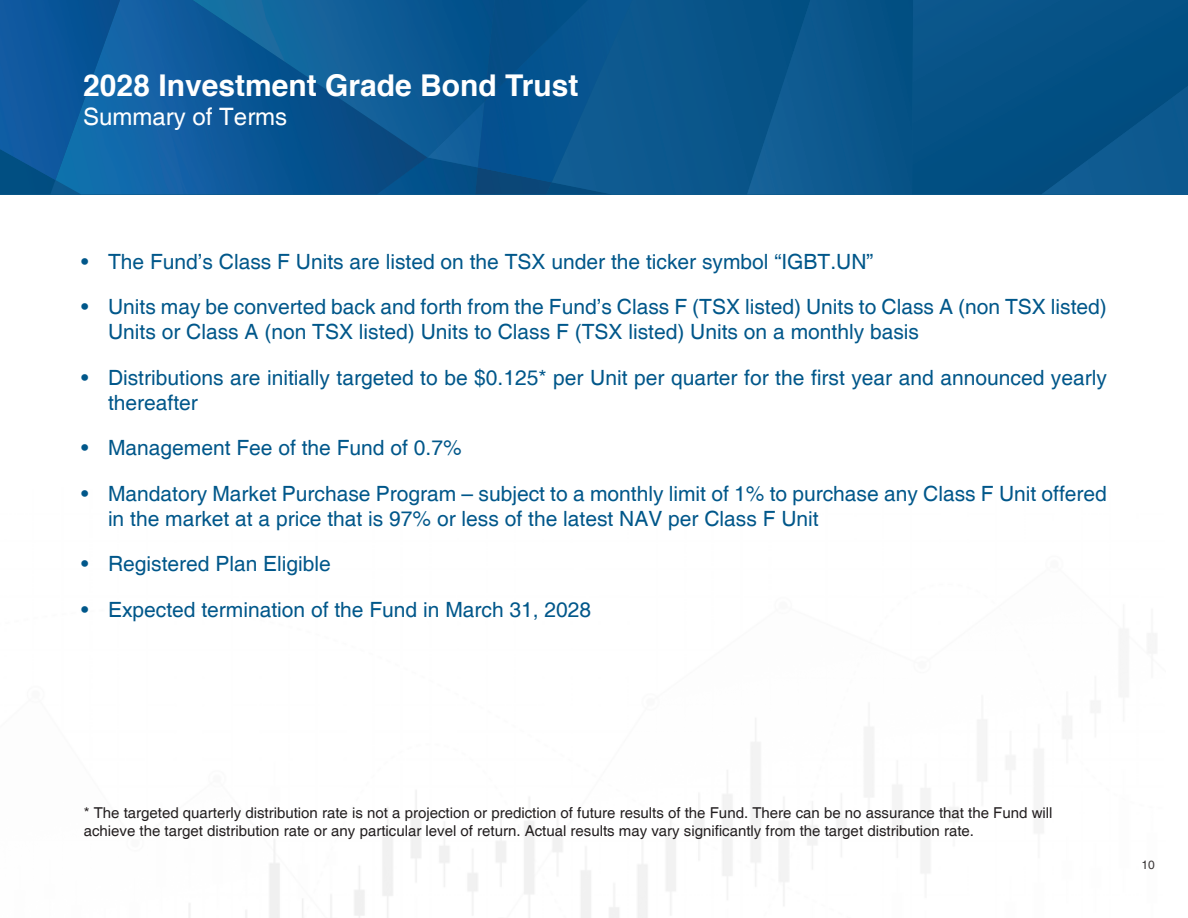
<style>
.page{position:relative;width:1188px;height:918px;background:#fff}
.page>*{position:absolute;margin:0;border:0;box-sizing:border-box;transform-origin:0 0}
.t1{font:700 30px "Helvetica";color:#fff}
.t2{font:24px "Helvetica";color:#fff}
.t3{font:21px/25.2px "Helvetica";color:#00578a}
.t4{font:15px/18px "Helvetica";color:#231f20}
.t5{font:12px "Helvetica";color:#231f20}
</style>
<div class="page">
<div style="left:552px;top:0;width:195px;height:194px;background:#0b568b"></div>
<svg style="left:747px;top:0;width:165px;height:194px"></svg>
<div style="left:912px;top:0;width:276px;height:194px;background:#055185"></div>
<svg style="left:1041px;top:48px;width:147px;height:146px"></svg>
<svg style="left:0;top:180px;width:55px;height:14px"></svg>
<img style="left:427px;top:168px;width:48px;height:26px">
<img style="left:427px;top:157px;width:51px;height:11px">
<img style="left:427px;top:0;width:51px;height:157px">
<img style="left:55px;top:0;width:372px;height:194px">
<img style="left:0;top:0;width:122px;height:180px">
<img style="left:475px;top:167px;width:77px;height:27px">
<div style="left:478px;top:0;width:157px;height:182px;background:#095690"></div>
<img style="left:485px;top:0;width:109px;height:101px">
<p class="t1" style="left:83px;top:61px;width:497px">2028 Investment Grade Bond Trust</p>
<p class="t2" style="left:83px;top:102px;width:206px">Summary of Terms</p>
<p class="t3" style="left:81px;top:249px;width:794px">• The Fund’s Class F Units are listed on the TSX under the ticker symbol “IGBT.UN”</p>
<p class="t3" style="left:108px;top:295px;width:1000px;text-indent:-27px">• Units may be converted back and forth from the Fund’s Class F (TSX listed) Units to Class A (non TSX listed)<br>Units or Class A (non TSX listed) Units to Class F (TSX listed) Units on a monthly basis</p>
<p class="t3" style="left:108px;top:365px;width:1000px;text-indent:-27px">• Distributions are initially targeted to be $0.125* per Unit per quarter for the first year and announced yearly thereafter</p>
<p class="t3" style="left:81px;top:436px;width:382px">• Management Fee of the Fund of 0.7%</p>
<p class="t3" style="left:108px;top:482px;width:1000px;text-indent:-27px">• Mandatory Market Purchase Program – subject to a monthly limit of 1% to purchase any Class F Unit offered in the market at a price that is 97% or less of the latest NAV per Class F Unit</p>
<p class="t3" style="left:81px;top:552px;width:251px">• Registered Plan Eligible</p>
<p class="t3" style="left:81px;top:598px;width:512px">• Expected termination of the Fund in March 31, 2028</p>
<p class="t4" style="left:84px;top:804px;width:970px">* The targeted quarterly distribution rate is not a projection or prediction of future results of the Fund. There can be no assurance that the Fund will achieve the target distribution rate or any particular level of return. Actual results may vary significantly from the target distribution rate.</p>
<p class="t5" style="left:1142px;top:858px;width:15px">10</p>
</div>
